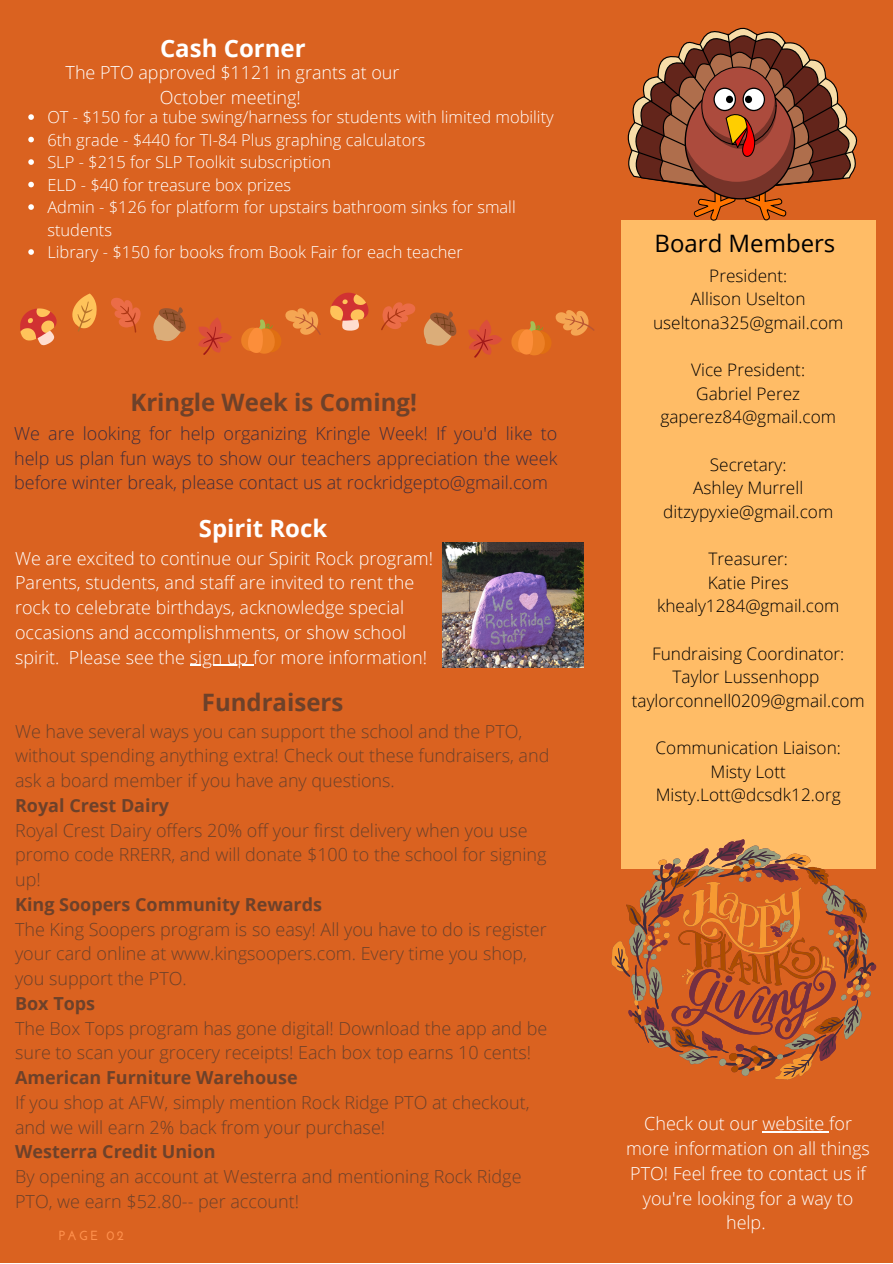
<style>
.page{position:relative;width:893px;height:1264px;background:#fff}
.page>*{position:absolute;margin:0;border:0;box-sizing:border-box;transform-origin:0 0}
.t1{font:700 24px "Open Sans";color:#6d412a}
.t2{font:700 24px "Open Sans";color:#fff}
.t3{font:24px "Open Sans";color:#000}
.t4{font:300 18px/24.8px "Open Sans";color:#6d412a}
.t5{font:300 18px/24.8px "Open Sans";color:#fff;text-align:center}
.t6{font:300 18px/24.8px "Open Sans";color:#3f2d3b;text-align:justify}
.t7{font:700 18px "Open Sans";color:#6d412a}
.t8{font:300 17.25px "Open Sans";color:#000}
.t9{font:300 16.5px/22.5px "Open Sans";color:#fff}
.t10{font:700 13.2px "Josefin Sans";letter-spacing:.16em;color:#ff914d}
</style>
<div class="page">
<div style="left:0;top:0;width:892px;height:1262px;background:#da6220"></div>
<div style="left:621px;top:220px;width:254px;height:649px;background:#ffbc66"></div>
<img style="left:442px;top:542px;width:141px;height:125px">
<svg style="left:627px;top:27px;width:231px;height:194px"></svg>
<svg style="left:614px;top:842px;width:260px;height:235px"></svg>
<svg style="left:153px;top:307px;width:33px;height:34px"></svg>
<svg style="left:72px;top:293px;width:25px;height:38px"></svg>
<svg style="left:111px;top:298px;width:30px;height:34px"></svg>
<svg style="left:198px;top:317px;width:34px;height:38px"></svg>
<svg style="left:20px;top:308px;width:37px;height:37px"></svg>
<svg style="left:241px;top:308px;width:80px;height:46px"></svg>
<svg style="left:424px;top:311px;width:32px;height:35px"></svg>
<svg style="left:381px;top:302px;width:34px;height:28px"></svg>
<svg style="left:468px;top:320px;width:34px;height:38px"></svg>
<svg style="left:511px;top:310px;width:83px;height:45px"></svg>
<svg style="left:330px;top:293px;width:39px;height:38px"></svg>
<hr style="left:762px;top:1131px;width:67px;height:1px;background:#fff">
<hr style="left:190px;top:664px;width:63px;height:2px;background:#fff">
<svg style="left:28px;top:114px;width:6px;height:6px"></svg>
<svg style="left:28px;top:137px;width:6px;height:5px"></svg>
<svg style="left:28px;top:159px;width:6px;height:6px"></svg>
<svg style="left:28px;top:182px;width:6px;height:5px"></svg>
<svg style="left:28px;top:204px;width:6px;height:6px"></svg>
<svg style="left:28px;top:249px;width:6px;height:6px"></svg>
<p class="t2" style="left:160px;top:31px;width:147px">Cash Corner</p>
<p class="t5" style="left:66px;top:60px;width:335px">The PTO approved $1121 in grants at our<br>October meeting!</p>
<p class="t9" style="left:47px;top:106px;width:508px">OT - $150 for a tube swing/harness for students with limited mobility</p>
<p class="t9" style="left:47px;top:128px;width:379px">6th grade - $440 for TI-84 Plus graphing calculators</p>
<p class="t9" style="left:47px;top:151px;width:285px">SLP - $215 for SLP Toolkit subscription</p>
<p class="t9" style="left:47px;top:173px;width:245px">ELD - $40 for treasure box prizes</p>
<p class="t9" style="left:47px;top:195px;width:470px">Admin - $126 for platform for upstairs bathroom sinks for small students</p>
<p class="t9" style="left:47px;top:240px;width:417px">Library - $150 for books from Book Fair for each teacher</p>
<p class="t1" style="left:130px;top:385px;width:288px">Kringle Week is Coming!</p>
<p class="t6" style="left:14px;top:420px;width:544px">We are looking for help organizing Kringle Week! If you'd like to help us plan fun ways to show our teachers appreciation the week before winter break, please contact us at rockridgepto@gmail.com</p>
<p class="t2" style="left:199px;top:511px;width:130px">Spirit Rock</p>
<p class="t5" style="left:15px;top:545px;width:419px;text-align:left">We are excited to continue our Spirit Rock program!<br>Parents, students, and staff are invited to rent the rock to celebrate birthdays, acknowledge special occasions and accomplishments, or show school spirit. Please see the sign up for more information!</p>
<p class="t1" style="left:202px;top:685px;width:143px">Fundraisers</p>
<p class="t4" style="left:15px;top:718px;width:536px">We have several ways you can support the school and the PTO, without spending anything extra! Check out these fundraisers, and ask a board member if you have any questions.</p>
<p class="t7" style="left:15px;top:792px;width:155px">Royal Crest Dairy</p>
<p class="t4" style="left:15px;top:817px;width:533px">Royal Crest Dairy offers 20% off your first delivery when you use promo code RRERR, and will donate $100 to the school for signing up!</p>
<p class="t7" style="left:15px;top:891px;width:308px">King Soopers Community Rewards</p>
<p class="t4" style="left:15px;top:916px;width:533px">The King Soopers program is so easy! All you have to do is register your card online at www.kingsoopers.com. Every time you shop, you support the PTO.</p>
<p class="t7" style="left:15px;top:990px;width:82px">Box Tops</p>
<p class="t4" style="left:15px;top:1015px;width:534px">The Box Tops program has gone digital! Download the app and be sure to scan your grocery receipts! Each box top earns 10 cents!</p>
<p class="t7" style="left:15px;top:1064px;width:284px">American Furniture Warehouse</p>
<p class="t4" style="left:15px;top:1089px;width:516px">If you shop at AFW, simply mention Rock Ridge PTO at checkout, and we will earn 2% back from your purchase!</p>
<p class="t7" style="left:15px;top:1138px;width:202px">Westerra Credit Union</p>
<p class="t4" style="left:15px;top:1163px;width:508px">By opening an account at Westerra and mentioning Rock Ridge<br>PTO, we earn $52.80-- per account!</p>
<p class="t10" style="left:59px;top:1229px;width:67px">PAGE 02</p>
<p class="t3" style="left:654px;top:226px;width:182px">Board Members</p>
<p class="t8" style="left:709px;top:263px;width:79px">President:</p>
<p class="t8" style="left:690px;top:287px;width:116px">Allison Uselton</p>
<p class="t8" style="left:653px;top:310px;width:192px">useltona325@gmail.com</p>
<p class="t8" style="left:691px;top:358px;width:115px">Vice President:</p>
<p class="t8" style="left:696px;top:381px;width:105px">Gabriel Perez</p>
<p class="t8" style="left:660px;top:405px;width:177px">gaperez84@gmail.com</p>
<p class="t8" style="left:709px;top:452px;width:78px">Secretary:</p>
<p class="t8" style="left:693px;top:476px;width:111px">Ashley Murrell</p>
<p class="t8" style="left:663px;top:499px;width:171px">ditzypyxie@gmail.com</p>
<p class="t8" style="left:708px;top:546px;width:81px">Treasurer:</p>
<p class="t8" style="left:707px;top:570px;width:82px">Katie Pires</p>
<p class="t8" style="left:657px;top:594px;width:184px">khealy1284@gmail.com</p>
<p class="t8" style="left:652px;top:641px;width:194px">Fundraising Coordinator:</p>
<p class="t8" style="left:672px;top:665px;width:148px">Taylor Lussenhopp</p>
<p class="t8" style="left:631px;top:688px;width:234px">taylorconnell0209@gmail.com</p>
<p class="t8" style="left:655px;top:735px;width:187px">Communication Liaison:</p>
<p class="t8" style="left:710px;top:759px;width:77px">Misty Lott</p>
<p class="t8" style="left:655px;top:783px;width:186px">Misty.Lott@dcsdk12.org</p>
<p class="t5" style="left:626px;top:1110px;width:245px">Check out our website for more information on all things<br>PTO! Feel free to contact us if you're looking for a way to help.</p>
</div>
